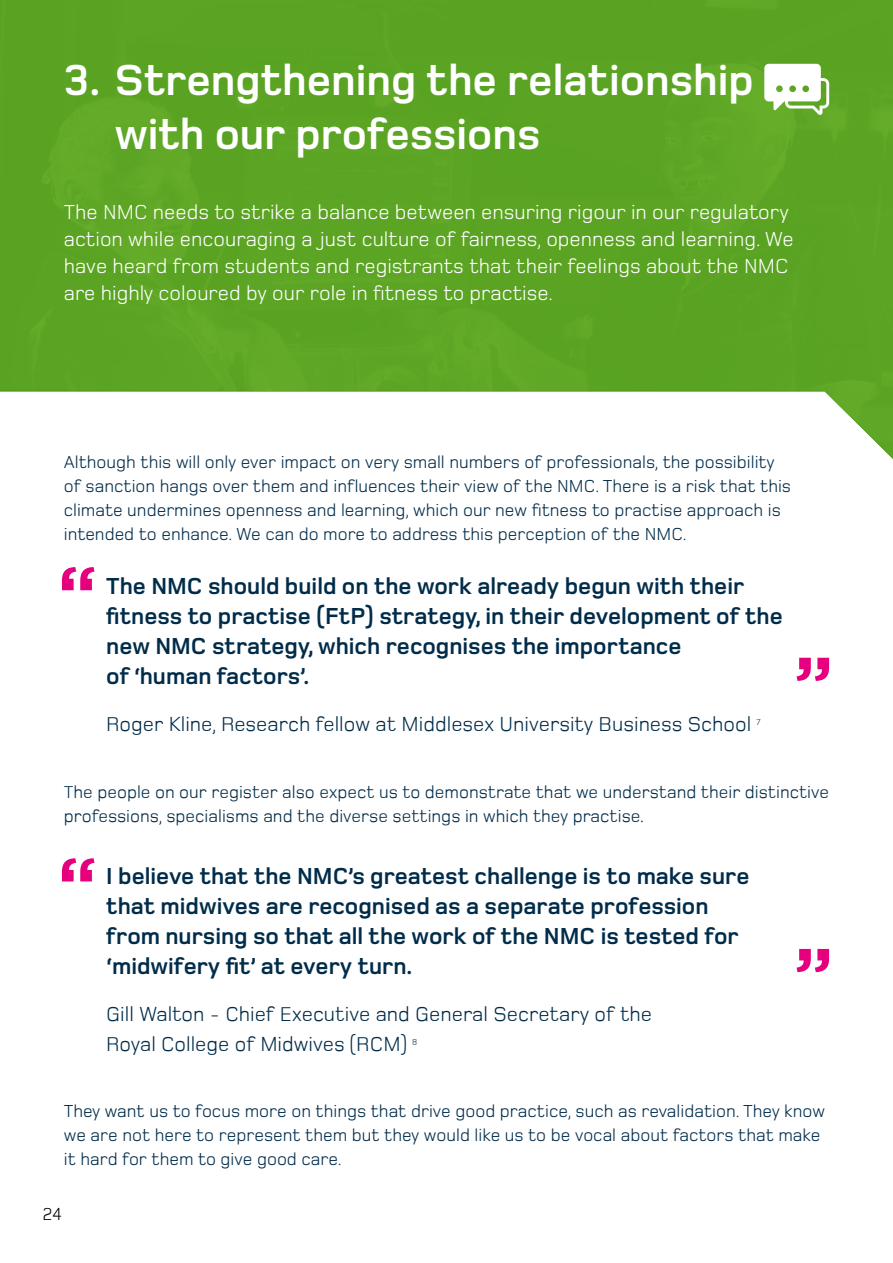
<style>
.page{position:relative;width:893px;height:1263px;background:#fff}
.page>*{position:absolute;margin:0;border:0;box-sizing:border-box;transform-origin:0 0}
.t1{font:700 45px/54px "Foundry Monoline OT2";color:#fff}
.t2{font:700 24px/30px "Foundry Monoline OT2";color:#002c4a}
.t3{font:21px/27px "Foundry Monoline OT2";color:#fff}
.t4{font:21px/30px "Foundry Monoline";color:#002c4a}
.t5{font:18px/24px "Foundry Monoline OT2";color:#002c4a}
.t6{font:18px/24px "Foundry Monoline";color:#002c4a}
.t7{font:18px "Foundry Monoline";color:#000}
.t8{font:9px "Foundry Monoline";color:#002c4a}
</style>
<div class="page">
<svg style="left:0;top:0;width:893px;height:458px;background:#72b042"></svg>
<svg style="left:764px;top:64px;width:65px;height:51px"></svg>
<svg style="left:62px;top:567px;width:32px;height:23px"></svg>
<svg style="left:62px;top:858px;width:32px;height:23px"></svg>
<svg style="left:796px;top:658px;width:33px;height:23px"></svg>
<svg style="left:796px;top:949px;width:33px;height:23px"></svg>
<h1 class="t1" style="left:115px;top:51px;width:641px;text-indent:-51px">3. Strengthening the relationship with our professions</h1>
<p class="t3" style="left:64px;top:197px;width:731px">The NMC needs to strike a balance between ensuring rigour in our regulatory action while encouraging a just culture of fairness, openness and learning. We have heard from students and registrants that their feelings about the NMC are highly coloured by our role in fitness to practise.</p>
<p class="t5" style="left:64px;top:449px;width:729px">Although this will only ever impact on very small numbers of professionals, the possibility of sanction hangs over them and influences their view of the NMC. There is a risk that this climate undermines openness and learning, which our new fitness to practise approach is intended to enhance. We can do more to address this perception of the NMC.</p>
<h2 class="t2" style="left:106px;top:570px;width:678px">The NMC should build on the work already begun with their fitness to practise (FtP) strategy, in their development of the new NMC strategy, which recognises the importance<br>of ‘human factors’.</h2>
<p class="t4" style="left:106px;top:709px;width:646px">Roger Kline, Research fellow at Middlesex University Business School</p>
<p class="t8" style="left:757px;top:717px;width:6px">7</p>
<p class="t6" style="left:64px;top:779px;width:767px">The people on our register also expect us to demonstrate that we understand their distinctive professions, specialisms and the diverse settings in which they practise.</p>
<h2 class="t2" style="left:106px;top:860px;width:645px">I believe that the NMC’s greatest challenge is to make sure that midwives are recognised as a separate profession from nursing so that all the work of the NMC is tested for ‘midwifery fit’ at every turn.</h2>
<p class="t4" style="left:106px;top:999px;width:547px">Gill Walton - Chief Executive and General Secretary of the<br>Royal College of Midwives (RCM)</p>
<p class="t8" style="left:412px;top:1037px;width:7px">8</p>
<p class="t5" style="left:64px;top:1098px;width:763px">They want us to focus more on things that drive good practice, such as revalidation. They know we are not here to represent them but they would like us to be vocal about factors that make it hard for them to give good care.</p>
<p class="t7" style="left:43px;top:1204px;width:21px">24</p>
</div>
